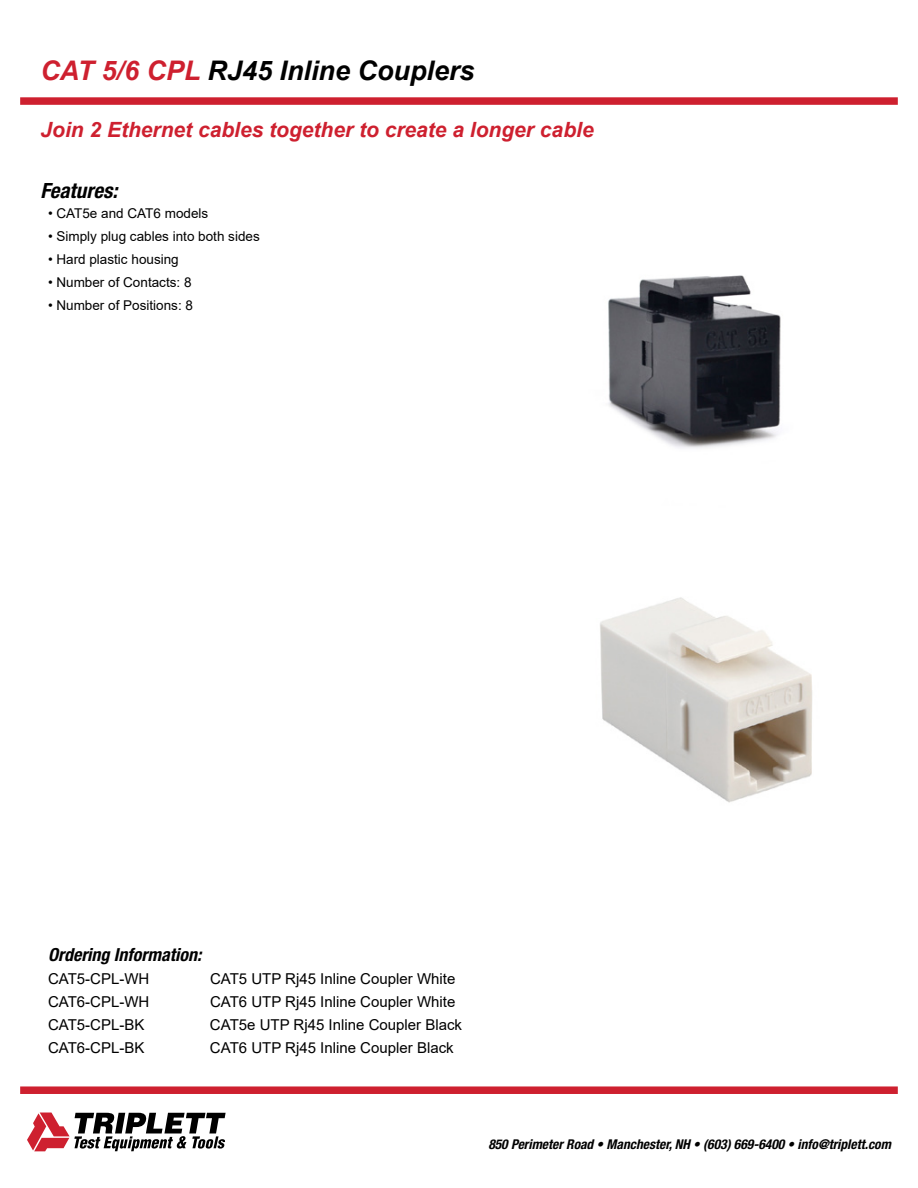
<style>
.page{position:relative;width:918px;height:1188px;background:#fff}
.page>*{position:absolute;margin:0;border:0;box-sizing:border-box;transform-origin:0 0}
.t1{font:italic 700 27px "Arial";color:#000}
.t2{font:italic 700 21px "Arial";color:#ce202f}
.t3{font:italic 700 condensed 21px "Helvetica Neue LT Std";color:#000}
.t4{font:italic 700 condensed 18px "Helvetica Neue LT Std";color:#000}
.t5{font:15px "Arial";color:#000}
.t6{font:13.5px "Arial";color:#000}
.t7{font:italic 700 condensed 13.5px "Helvetica Neue LT Std";color:#000}
.s1{color:#ce202f}
</style>
<div class="page">
<img style="left:608px;top:275px;width:173px;height:173px">
<img style="left:600px;top:597px;width:213px;height:206px">
<div style="left:20px;top:97px;width:878px;height:8px;background:#ce202f"></div>
<div style="left:20px;top:1086px;width:878px;height:8px;background:#ce202f"></div>
<svg style="left:27px;top:1113px;width:199px;height:38px"></svg>
<h1 class="t1" style="left:40px;top:60px;width:436px"><span class="s1">CAT 5/6 CPL</span> RJ45 Inline Couplers</h1>
<h2 class="t2" style="left:40px;top:122px;width:555px">Join 2 Ethernet cables together to create a longer cable</h2>
<h2 class="t3" style="left:40px;top:183px;width:78px">Features:</h2>
<p class="t6" style="left:48px;top:208px;width:162px">• CAT5e and CAT6 models</p>
<p class="t6" style="left:48px;top:231px;width:213px">• Simply plug cables into both sides</p>
<p class="t6" style="left:48px;top:254px;width:132px">• Hard plastic housing</p>
<p class="t6" style="left:48px;top:277px;width:145px">• Number of Contacts: 8</p>
<p class="t6" style="left:48px;top:300px;width:147px">• Number of Positions: 8</p>
<p class="t4" style="left:48px;top:948px;width:155px">Ordering Information:</p>
<p class="t5" style="left:48px;top:973px;width:103px">CAT5-CPL-WH</p>
<p class="t5" style="left:210px;top:973px;width:247px">CAT5 UTP Rj45 Inline Coupler White</p>
<p class="t5" style="left:48px;top:996px;width:103px">CAT6-CPL-WH</p>
<p class="t5" style="left:210px;top:996px;width:247px">CAT6 UTP Rj45 Inline Coupler White</p>
<p class="t5" style="left:48px;top:1019px;width:98px">CAT5-CPL-BK</p>
<p class="t5" style="left:210px;top:1019px;width:254px">CAT5e UTP Rj45 Inline Coupler Black</p>
<p class="t5" style="left:48px;top:1042px;width:98px">CAT6-CPL-BK</p>
<p class="t5" style="left:210px;top:1042px;width:245px">CAT6 UTP Rj45 Inline Coupler Black</p>
<p class="t7" style="left:488px;top:1139px;width:404px">850 Perimeter Road • Manchester, NH • (603) 669-6400 • info@triplett.com</p>
</div>
